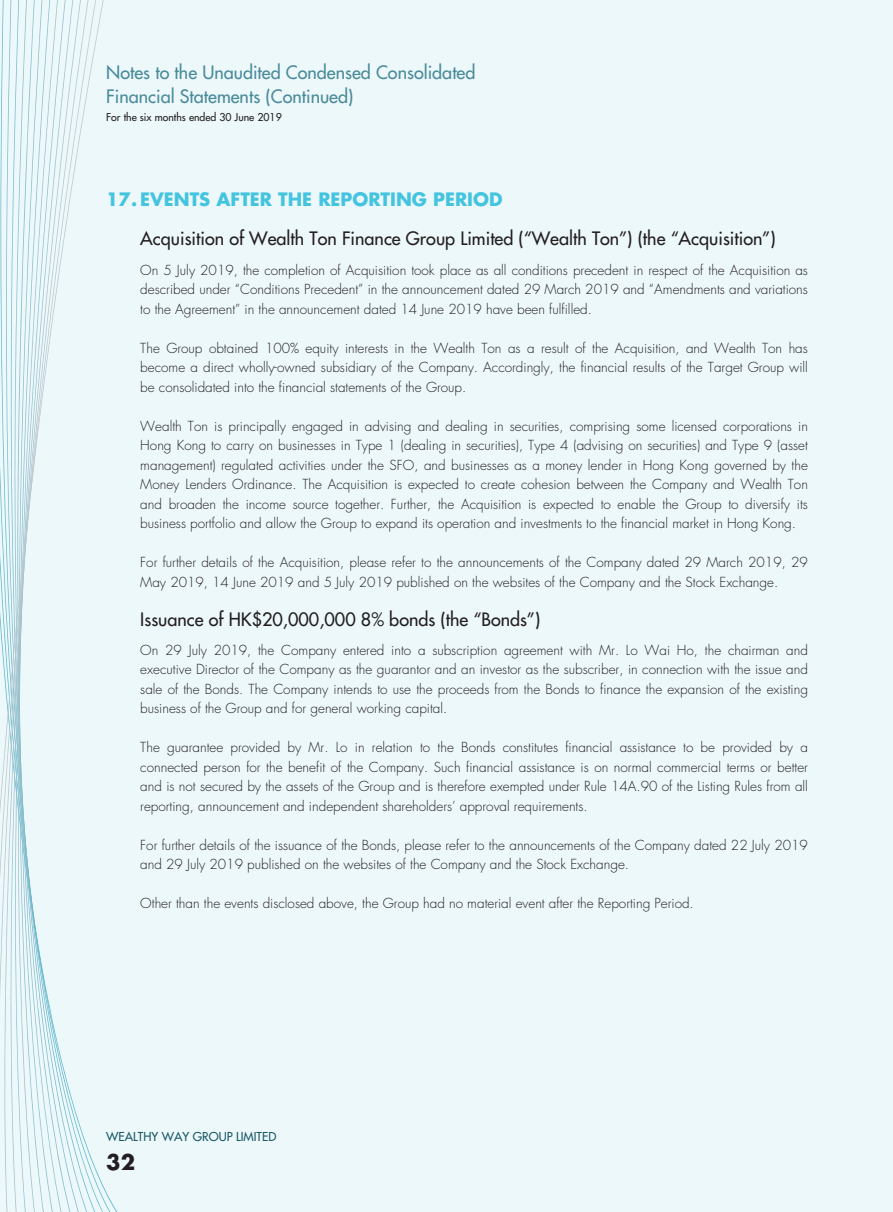
<style>
.page{position:relative;width:893px;height:1212px;background:#edf8fb}
.page>*{position:absolute;margin:0;border:0;box-sizing:border-box;transform-origin:0 0}
.t1{font:700 21px "Futura Std";color:#231f20}
.t2{font:500 18px "Futura Std";color:#231f20}
.t3{font:500 18px/24px "Futura Std";color:#4a8b9a}
.t4{font:700 18px "Futura Std";color:#44c4df}
.t5{font:300 13.5px/19.5px "Futura Std";color:#231f20;text-align:justify}
.t6{font:500 12px "Futura Std";color:#185864}
.t7{font:500 10.5px "Futura Std";color:#231f20}
</style>
<div class="page">
<svg style="left:0;top:0;width:108px;height:1212px"></svg>
<h2 class="t3" style="left:106px;top:60px;width:371px">Notes to the Unaudited Condensed Consolidated<br>Financial Statements (Continued)</h2>
<p class="t7" style="left:106px;top:110px;width:177px">For the six months ended 30 June 2019</p>
<h2 class="t4" style="left:106px;top:188px;width:398px">17. EVENTS AFTER THE REPORTING PERIOD</h2>
<h2 class="t2" style="left:140px;top:227px;width:637px">Acquisition of Wealth Ton Finance Group Limited (“Wealth Ton”) (the “Acquisition”)</h2>
<p class="t5" style="left:140px;top:260px;width:669px">On 5 July 2019, the completion of Acquisition took place as all conditions precedent in respect of the Acquisition as described under “Conditions Precedent” in the announcement dated 29 March 2019 and “Amendments and variations to the Agreement” in the announcement dated 14 June 2019 have been fulfilled.</p>
<p class="t5" style="left:140px;top:338px;width:669px">The Group obtained 100% equity interests in the Wealth Ton as a result of the Acquisition, and Wealth Ton has become a direct wholly-owned subsidiary of the Company. Accordingly, the financial results of the Target Group will be consolidated into the financial statements of the Group.</p>
<p class="t5" style="left:140px;top:416px;width:669px">Wealth Ton is principally engaged in advising and dealing in securities, comprising some licensed corporations in Hong Kong to carry on businesses in Type 1 (dealing in securities), Type 4 (advising on securities) and Type 9 (asset management) regulated activities under the SFO, and businesses as a money lender in Hong Kong governed by the Money Lenders Ordinance. The Acquisition is expected to create cohesion between the Company and Wealth Ton and broaden the income source together. Further, the Acquisition is expected to enable the Group to diversify its business portfolio and allow the Group to expand its operation and investments to the financial market in Hong Kong.</p>
<p class="t5" style="left:140px;top:553px;width:669px">For further details of the Acquisition, please refer to the announcements of the Company dated 29 March 2019, 29<br>May 2019, 14 June 2019 and 5 July 2019 published on the websites of the Company and the Stock Exchange.</p>
<h2 class="t2" style="left:140px;top:608px;width:401px">Issuance of HK$20,000,000 8% bonds (the “Bonds”)</h2>
<p class="t5" style="left:140px;top:641px;width:669px">On 29 July 2019, the Company entered into a subscription agreement with Mr. Lo Wai Ho, the chairman and executive Director of the Company as the guarantor and an investor as the subscriber, in connection with the issue and sale of the Bonds. The Company intends to use the proceeds from the Bonds to finance the expansion of the existing business of the Group and for general working capital.</p>
<p class="t5" style="left:140px;top:738px;width:669px">The guarantee provided by Mr. Lo in relation to the Bonds constitutes financial assistance to be provided by a connected person for the benefit of the Company. Such financial assistance is on normal commercial terms or better and is not secured by the assets of the Group and is therefore exempted under Rule 14A.90 of the Listing Rules from all reporting, announcement and independent shareholders’ approval requirements.</p>
<p class="t5" style="left:140px;top:835px;width:669px">For further details of the issuance of the Bonds, please refer to the announcements of the Company dated 22 July 2019 and 29 July 2019 published on the websites of the Company and the Stock Exchange.</p>
<p class="t5" style="left:140px;top:894px;width:555px">Other than the events disclosed above, the Group had no material event after the Reporting Period.</p>
<p class="t6" style="left:106px;top:1129px;width:172px">WEALTHY WAY GROUP LIMITED</p>
<h1 class="t1" style="left:106px;top:1148px;width:30px">32</h1>
</div>
